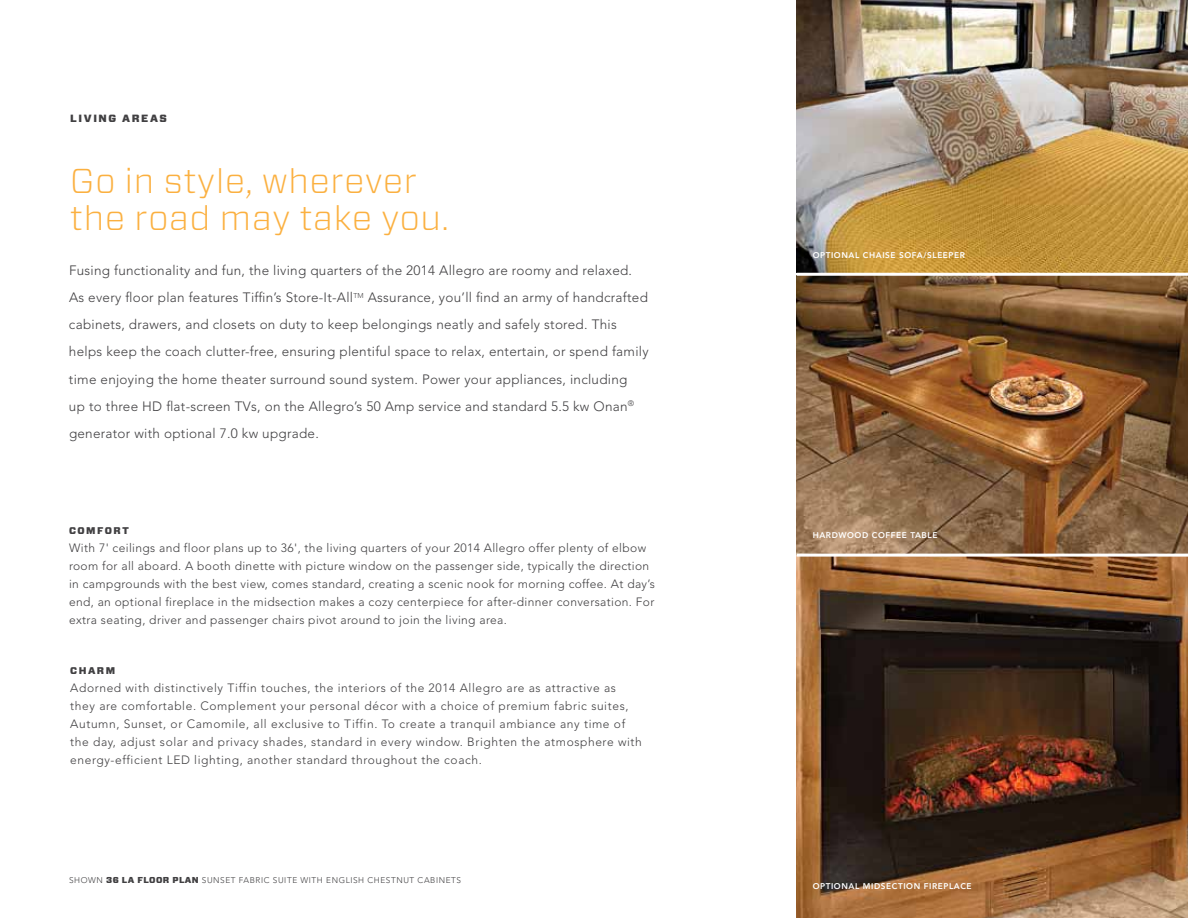
<style>
.page{position:relative;width:1188px;height:918px;background:#fff}
.page>*{position:absolute;margin:0;border:0;box-sizing:border-box;transform-origin:0 0}
.t1{font:300 34.5px/36.9px "Vitesse Sans";letter-spacing:.025em;color:#fbb040}
.t2{font:300 13.5px/27.2px "Avenir LT Std";letter-spacing:.02em;color:#414042}
.t3{font:300 12px/18px "Avenir LT Std";letter-spacing:.03em;color:#414042}
.t4{font:300 12px/18px "Avenir LT Std";letter-spacing:.05em;color:#414042}
.t5{font:900 10.5px "Vitesse Sans";letter-spacing:.15em;color:#414042}
.t6{font:900 9.75px "Vitesse Sans";letter-spacing:.15em;color:#414042}
.t7{font:800 8.25px "Avenir LT Std";letter-spacing:.07em;color:#fff}
.t8{font:300 8.25px "Avenir LT Std";letter-spacing:.07em;color:#414042}
.s1{font-weight:400}
.s2{font-family:"Vitesse Sans";font-weight:900;font-size:8.7px}
</style>
<div class="page">
<img style="left:797px;top:0;width:391px;height:273px">
<img style="left:797px;top:276px;width:391px;height:642px">
<hr style="left:797px;top:554px;width:391px;height:3px;background:#fff">
<p class="t5" style="left:70px;top:111px;width:98px">LIVING AREAS</p>
<h1 class="t1" style="left:70px;top:161px;width:380px">Go in style, wherever the road may take you.</h1>
<p class="t2" style="left:69px;top:257px;width:581px">Fusing functionality and fun, the living quarters of the 2014 Allegro are roomy and relaxed.<br>As every floor plan features Tiffin’s Store-It-All<sup>TM</sup> Assurance, you’ll find an army of handcrafted cabinets, drawers, and closets on duty to keep belongings neatly and safely stored. This helps keep the coach clutter-free, ensuring plentiful space to relax, entertain, or spend family time enjoying the home theater surround sound system. Power your appliances, including<br>up to three H D flat-screen TVs, on the Allegro’s 50 Amp service and standard 5.5 kw Onan<sup>® </sup>generator with optional 7.0 kw upgrade.</p>
<p class="t6" style="left:69px;top:524px;width:61px">COMFORT</p>
<p class="t3" style="left:69px;top:539px;width:587px">With 7<span class="s1">'</span> ceilings and floor plans up to 36<span class="s1">'</span>, the living quarters of your 2014 Allegro offer plenty of elbow room for all aboard. A booth dinette with picture window on the passenger side, typically the direction in campgrounds with the best view, comes standard, creating a scenic nook for morning coffee. At day’s end, an optional fireplace in the midsection makes a cozy centerpiece for after-dinner conversation. For extra seating, driver and passenger chairs pivot around to join the living area.</p>
<p class="t6" style="left:70px;top:664px;width:46px">CHARM</p>
<p class="t4" style="left:70px;top:679px;width:573px">Adorned with distinctively Tiffin touches, the interiors of the 2014 Allegro are as attractive as they are comfortable. Complement your personal décor with a choice of premium fabric suites, Autumn, Sunset, or Camomile, all exclusive to Tiffin. To create a tranquil ambiance any time of the day, adjust solar and privacy shades, standard in every window. Brighten the atmosphere with energy-efficient LED lighting, another standard throughout the coach.</p>
<p class="t8" style="left:69px;top:875px;width:388px">Shown <span class="s2">36 LA FLOOR PLAN</span> Sunset FABRIC SU ITE with englis h chestnut Cabi nets</p>
<p class="t7" style="left:813px;top:250px;width:154px">OPTIONAL CHAISE SOFA/SLEEPER</p>
<p class="t7" style="left:813px;top:531px;width:126px">HARDWOOD COFFEE TABLE</p>
<p class="t7" style="left:813px;top:882px;width:161px">OPTIONAL M IDSECTION FIREPLACE</p>
</div>
